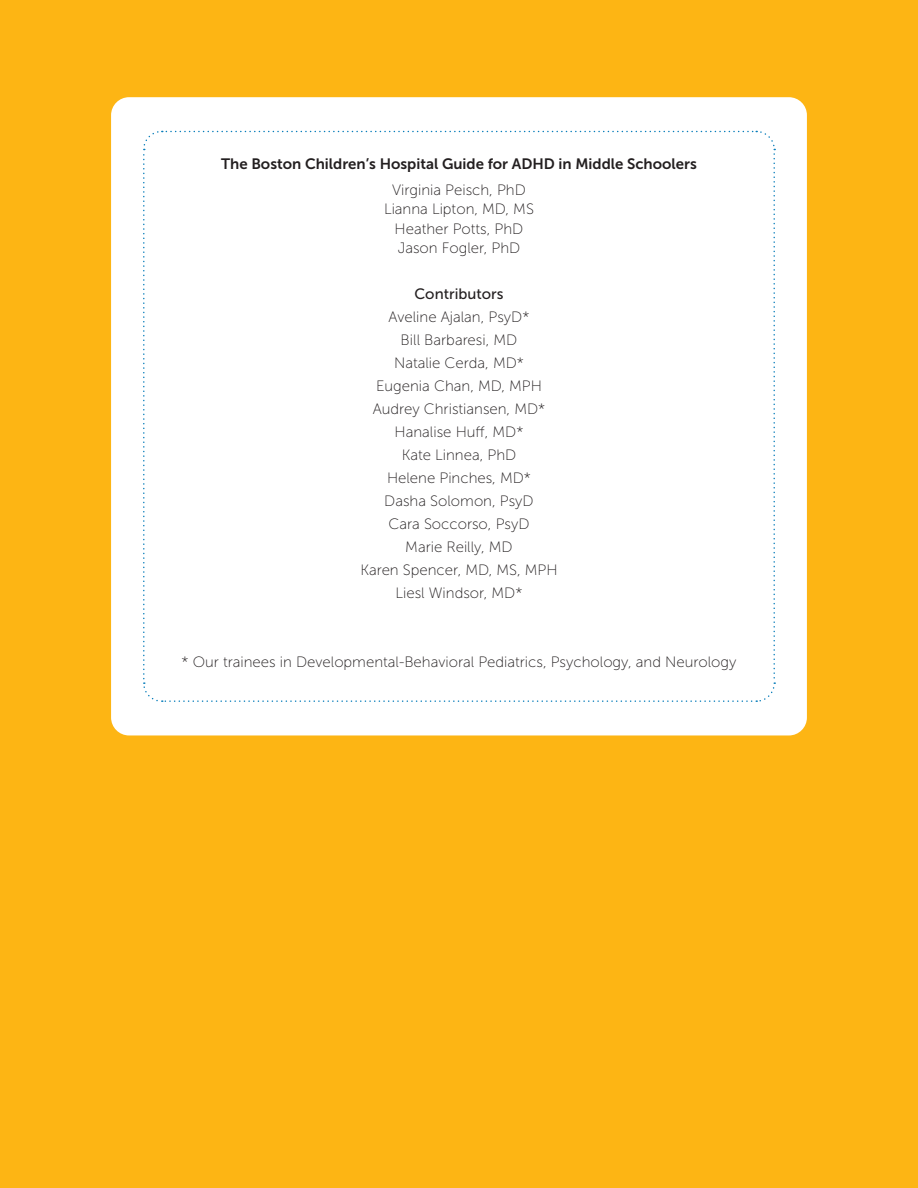
<style>
.page{position:relative;width:918px;height:1188px;background:#fdb514}
.page>*{position:absolute;margin:0;border:0;box-sizing:border-box;transform-origin:0 0}
.t1{font:15px "Museo Sans 100";color:#231f20}
.t2{font:15px "Museo Sans 700";color:#231f20}
.t3{font:15px "Museo Sans 500";color:#231f20}
</style>
<div class="page">
<div style="left:111px;top:97px;width:696px;height:638px;background:#fff;border-radius:18px"></div>
<svg style="left:143px;top:130px;width:633px;height:572px"></svg>
<p class="t2" style="left:221px;top:155px;width:477px">The Boston Children’s Hospital Guide for ADHD in Middle Schoolers</p>
<p class="t1" style="left:392px;top:182px;width:135px">Virginia Peisch, PhD</p>
<p class="t1" style="left:384px;top:201px;width:151px">Lianna Lipton, MD, MS</p>
<p class="t1" style="left:395px;top:221px;width:130px">Heather Potts, PhD</p>
<p class="t1" style="left:398px;top:240px;width:124px">Jason Fogler, PhD</p>
<p class="t3" style="left:414px;top:286px;width:91px">Contributors</p>
<p class="t1" style="left:389px;top:309px;width:142px">Aveline Ajalan, PsyD*</p>
<p class="t1" style="left:401px;top:332px;width:118px">Bill Barbaresi, MD</p>
<p class="t1" style="left:394px;top:355px;width:131px">Natalie Cerda, MD*</p>
<p class="t1" style="left:376px;top:378px;width:167px">Eugenia Chan, MD, MPH</p>
<p class="t1" style="left:373px;top:401px;width:174px">Audrey Christiansen, MD*</p>
<p class="t1" style="left:395px;top:424px;width:130px">Hanalise Huff, MD*</p>
<p class="t1" style="left:402px;top:447px;width:116px">Kate Linnea, PhD</p>
<p class="t1" style="left:387px;top:470px;width:145px">Helene Pinches, MD*</p>
<p class="t1" style="left:384px;top:493px;width:151px">Dasha Solomon, PsyD</p>
<p class="t1" style="left:388px;top:516px;width:143px">Cara Soccorso, PsyD</p>
<p class="t1" style="left:405px;top:539px;width:109px">Marie Reilly, MD</p>
<p class="t1" style="left:360px;top:562px;width:199px">Karen Spencer, MD, MS, MPH</p>
<p class="t1" style="left:396px;top:585px;width:128px">Liesl Windsor, MD*</p>
<p class="t1" style="left:182px;top:654px;width:556px">* Our trainees in Developmental-Behavioral Pediatrics, Psychology, and Neurology</p>
</div>
